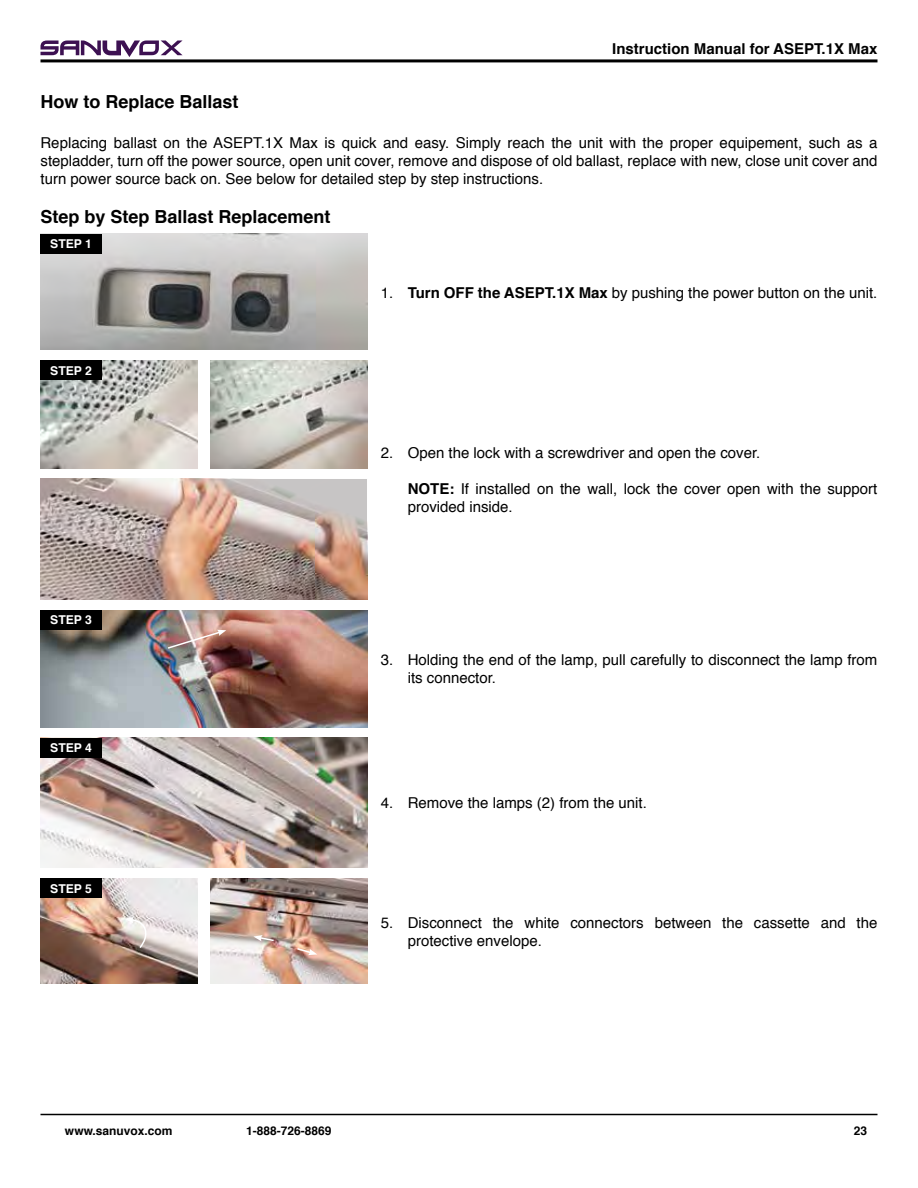
<style>
.page{position:relative;width:918px;height:1188px;background:#fff}
.page>*{position:absolute;margin:0;border:0;box-sizing:border-box;transform-origin:0 0}
.t1{font:700 18px "Helvetica";color:#000}
.t2{font:15px/18px "Helvetica";color:#000}
.t3{font:700 15px "Helvetica";color:#000}
.t4{font:700 12.15px "Helvetica";color:#fff}
.t5{font:700 12px "Helvetica";color:#000}
.s1{font-weight:700}
</style>
<div class="page">
<svg style="left:40px;top:41px;width:143px;height:16px"></svg>
<hr style="left:40px;top:59px;width:838px;height:3px;background:#000">
<hr style="left:40px;top:1114px;width:838px;height:1px;background:#000">
<img style="left:40px;top:360px;width:157px;height:108px">
<img style="left:40px;top:479px;width:327px;height:120px">
<img style="left:211px;top:360px;width:156px;height:108px">
<img style="left:40px;top:610px;width:327px;height:117px">
<svg style="left:166px;top:630px;width:60px;height:20px"></svg>
<img style="left:40px;top:738px;width:327px;height:130px">
<img style="left:40px;top:234px;width:327px;height:116px">
<img style="left:211px;top:879px;width:156px;height:105px">
<img style="left:40px;top:879px;width:157px;height:105px">
<svg style="left:253px;top:935px;width:22px;height:7px"></svg>
<svg style="left:296px;top:947px;width:21px;height:8px"></svg>
<svg style="left:125px;top:917px;width:22px;height:33px"></svg>
<div style="left:40px;top:360px;width:62px;height:20px;background:#000"></div>
<div style="left:40px;top:610px;width:62px;height:20px;background:#000"></div>
<div style="left:40px;top:738px;width:62px;height:19px;background:#000"></div>
<div style="left:40px;top:234px;width:62px;height:20px;background:#000"></div>
<div style="left:40px;top:879px;width:62px;height:19px;background:#000"></div>
<p class="t3" style="left:612px;top:37px;width:267px">Instruction Manual for ASEPT.1X Max</p>
<p class="t1" style="left:40px;top:87px;width:200px">How to Replace Ballast</p>
<p class="t2" style="left:40px;top:134px;width:838px;text-align:justify">Replacing ballast on the ASEPT.1X Max is quick and easy. Simply reach the unit with the proper equipement, such as a stepladder, turn off the power source, open unit cover, remove and dispose of old ballast, replace with new, close unit cover and turn power source back on. See below for detailed step by step instructions.</p>
<p class="t1" style="left:40px;top:202px;width:292px">Step by Step Ballast Replacement</p>
<p class="t4" style="left:50px;top:234px;width:43px">STEP 1</p>
<p class="t4" style="left:50px;top:361px;width:43px">STEP 2</p>
<p class="t4" style="left:50px;top:610px;width:43px">STEP 3</p>
<p class="t4" style="left:50px;top:738px;width:43px">STEP 4</p>
<p class="t4" style="left:50px;top:879px;width:43px">STEP 5</p>
<p class="t2" style="left:381px;top:284px;width:498px">1. <span class="s1">Turn OFF the ASEPT.1X Max</span> by pushing the power button on the unit.</p>
<p class="t2" style="left:381px;top:445px;width:381px">2. Open the lock with a screwdriver and open the cover.</p>
<p class="t2" style="left:408px;top:481px;width:471px"><span class="s1">NOTE:</span> If installed on the wall, lock the cover open with the support provided inside.</p>
<p class="t2" style="left:408px;top:651px;width:471px;text-indent:-27px">3. Holding the end of the lamp, pull carefully to disconnect the lamp from its connector.</p>
<p class="t2" style="left:381px;top:795px;width:268px">4. Remove the lamps (2) from the unit.</p>
<p class="t2" style="left:408px;top:914px;width:471px;text-indent:-27px">5. Disconnect the white connectors between the cassette and the protective envelope.</p>
<p class="t5" style="left:65px;top:1121px;width:109px">www.sanuvox.com</p>
<p class="t5" style="left:246px;top:1121px;width:87px">1-888-726-8869</p>
<p class="t5" style="left:854px;top:1121px;width:15px">23</p>
</div>
